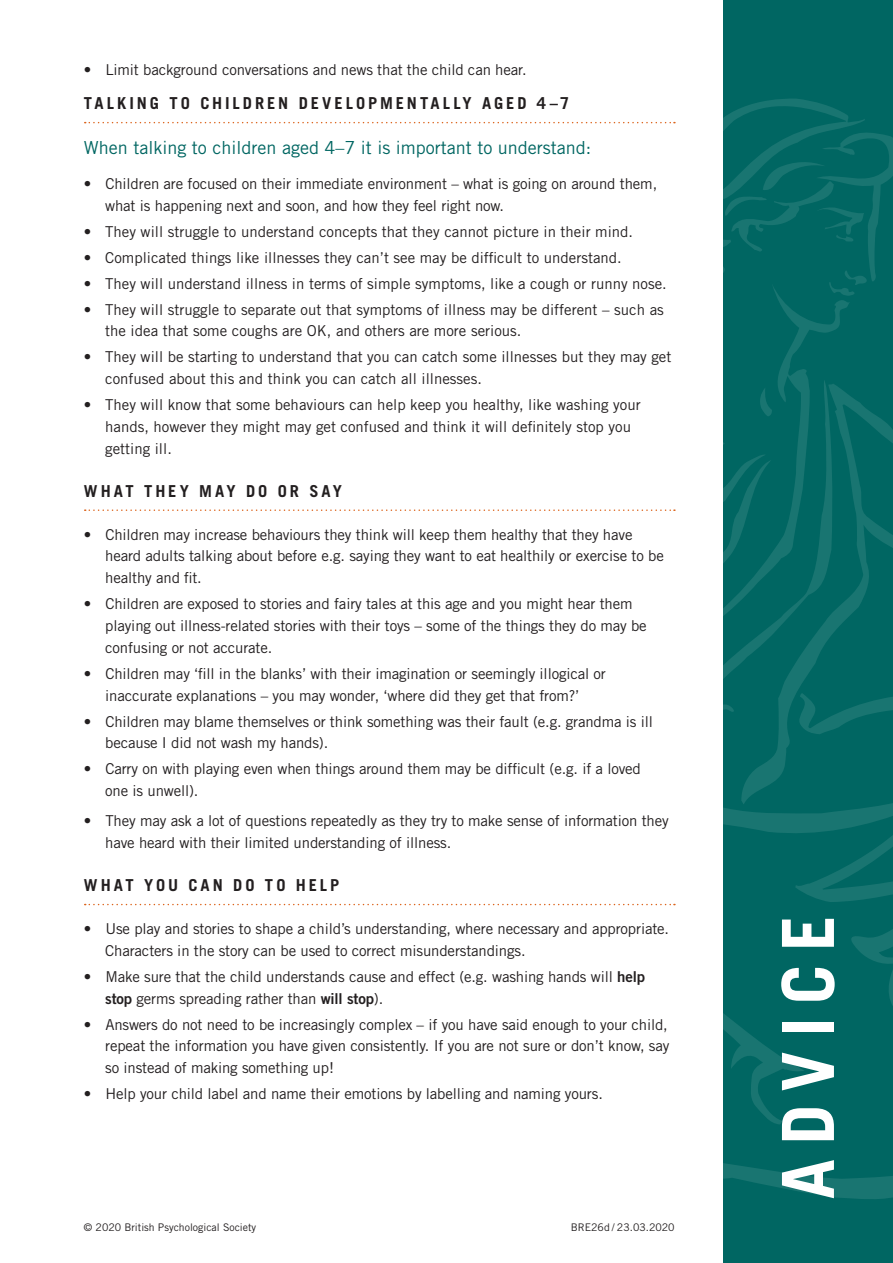
<style>
.page{position:relative;width:893px;height:1263px;background:#006662}
.page>*{position:absolute;margin:0;border:0;box-sizing:border-box;transform-origin:0 0}
.t1{font:700 72px "Trade Gothic LT Std";letter-spacing:.18em;color:#fff}
.Introductory_Paragra{font:18px "Trade Gothic LT Std";color:#006662}
.Sub_Heading{font:700 16.5px "Trade Gothic LT Std";letter-spacing:.175em;color:#231f20}
.t2{font:15px/21.8px "Trade Gothic LT Std";letter-spacing:-.01em;color:#231f20}
.Back_Page_-_Charity{font:10.5px "Trade Gothic LT Std";color:#231f20}
.s1{font-family:"Trade Gothic LT Std Bd 2"}
</style>
<div class="page">
<svg style="left:723px;top:1163px;width:170px;height:36px"></svg>
<svg style="left:723px;top:804px;width:170px;height:320px"></svg>
<svg style="left:741px;top:740px;width:152px;height:64px"></svg>
<svg style="left:723px;top:396px;width:170px;height:344px"></svg>
<svg style="left:723px;top:99px;width:170px;height:196px"></svg>
<svg style="left:723px;top:174px;width:127px;height:531px"></svg>
<div style="left:0;top:0;width:723px;height:1263px;background:#fff"></div>
<svg style="left:85px;top:122px;width:590px;height:1px"></svg>
<svg style="left:85px;top:509px;width:590px;height:2px"></svg>
<svg style="left:85px;top:904px;width:590px;height:1px"></svg>
<p class="t2" style="left:84px;top:58px;width:444px">• Limit background conversations and news that the child can hear.</p>
<p class="Sub_Heading" style="left:84px;top:93px;width:487px">TALKING TO CHILDREN DEVELOPMENTALLY AGED 4–7</p>
<p class="Introductory_Paragra" style="left:84px;top:137px;width:509px">When talking to children aged 4–7 it is important to understand:</p>
<p class="t2" style="left:105px;top:172px;width:553px;text-indent:-21px">• Children are focused on their immediate environment – what is going on around them, what is happening next and soon, and how they feel right now.</p>
<p class="t2" style="left:84px;top:220px;width:551px">• They will struggle to understand concepts that they cannot picture in their mind.</p>
<p class="t2" style="left:84px;top:246px;width:539px">• Complicated things like illnesses they can’t see may be difficult to understand.</p>
<p class="t2" style="left:84px;top:272px;width:584px">• They will understand illness in terms of simple symptoms, like a cough or runny nose.</p>
<p class="t2" style="left:105px;top:298px;width:560px;text-indent:-21px">• They will struggle to separate out that symptoms of illness may be different – such as the idea that some coughs are OK, and others are more serious.</p>
<p class="t2" style="left:105px;top:346px;width:568px;text-indent:-21px">• They will be starting to understand that you can catch some illnesses but they may get confused about this and think you can catch all illnesses.</p>
<p class="t2" style="left:105px;top:394px;width:537px;text-indent:-21px">• They will know that some behaviours can help keep you healthy, like washing your hands, however they might may get confused and think it will definitely stop you getting ill.</p>
<p class="Sub_Heading" style="left:84px;top:481px;width:259px">WHAT THEY MAY DO OR SAY</p>
<p class="t2" style="left:105px;top:523px;width:560px;text-indent:-21px">• Children may increase behaviours they think will keep them healthy that they have heard adults talking about before e.g. saying they want to eat healthily or exercise to be healthy and fit.</p>
<p class="t2" style="left:105px;top:593px;width:543px;text-indent:-21px">• Children are exposed to stories and fairy tales at this age and you might hear them playing out illness-related stories with their toys – some of the things they do may be confusing or not accurate.</p>
<p class="t2" style="left:84px;top:662px;width:523px;text-align:center">• Children may ‘fill in the blanks’ with their imagination or seemingly illogical or inaccurate explanations – you may wonder, ‘where did they get that from?’</p>
<p class="t2" style="left:105px;top:710px;width:549px;text-indent:-21px">• Children may blame themselves or think something was their fault (e.g. grandma is ill because I did not wash my hands).</p>
<p class="t2" style="left:105px;top:758px;width:537px;text-indent:-21px">• Carry on with playing even when things around them may be difficult (e.g. if a loved one is unwell).</p>
<p class="t2" style="left:105px;top:810px;width:565px;text-indent:-21px">• They may ask a lot of questions repeatedly as they try to make sense of information they have heard with their limited understanding of illness.</p>
<p class="Sub_Heading" style="left:84px;top:875px;width:257px">WHAT YOU CAN DO TO HELP</p>
<p class="t2" style="left:105px;top:918px;width:565px;text-indent:-21px">• Use play and stories to shape a child’s understanding, where necessary and appropriate.<br>Characters in the story can be used to correct misunderstandings.</p>
<p class="t2" style="left:105px;top:965px;width:541px;text-indent:-21px">• Make sure that the child understands cause and effect (e.g. washing hands will <span class="s1">help stop</span> germs spreading rather than <span class="s1">will stop</span>).</p>
<p class="t2" style="left:105px;top:1013px;width:566px;text-align:justify;text-indent:-21px">• Answers do not need to be increasingly complex – if you have said enough to your child, repeat the information you have given consistently. If you are not sure or don’t know, say so instead of making something up!</p>
<p class="t2" style="left:84px;top:1083px;width:520px">• Help your child label and name their emotions by labelling and naming yours.</p>
<p class="Back_Page_-_Charity" style="left:84px;top:1221px;width:174px">© 2020 British Psychological Society</p>
<p class="Back_Page_-_Charity" style="left:571px;top:1221px;width:105px">BRE26d / 23.03.2020</p>
<p class="t1" style="left:764px;top:1199px;width:285px;rotate:-90deg">ADVICE</p>
</div>
